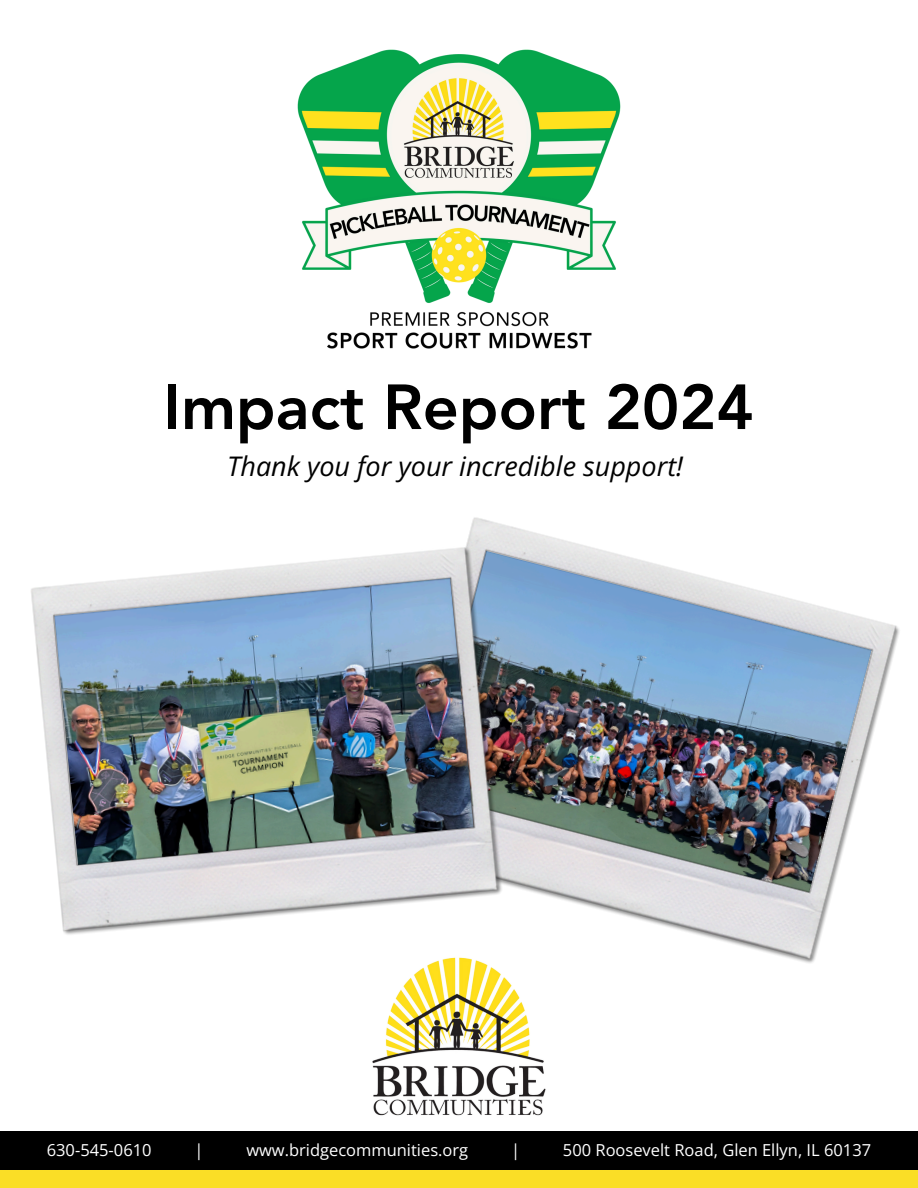
<style>
.page{position:relative;width:918px;height:1188px;background:#fff}
.page>*{position:absolute;margin:0;border:0;box-sizing:border-box;transform-origin:0 0}
.t1{font:800 63px "Avenir LT Pro";color:#000}
.t2{font:italic 27px "Open Sans";color:#000}
.t3{font:16.5px "Open Sans";color:#fff}
</style>
<div class="page">
<img style="left:466px;top:517px;width:434px;height:446px">
<img style="left:31px;top:544px;width:474px;height:393px">
<img style="left:372px;top:951px;width:181px;height:165px">
<div style="left:0;top:1132px;width:918px;height:56px;background:#000"></div>
<div style="left:0;top:1170px;width:918px;height:18px;background:#fade26"></div>
<img style="left:297px;top:49px;width:324px;height:300px">
<p class="t1" style="left:164px;top:381px;width:592px">Impact Report 2024</p>
<p class="t2" style="left:227px;top:447px;width:458px">Thank you for your incredible support!</p>
<p class="t3" style="left:47px;top:1138px;width:106px">630-545-0610</p>
<p class="t3" style="left:195px;top:1138px;width:11px">|</p>
<p class="t3" style="left:246px;top:1138px;width:223px">www.bridgecommunities.org</p>
<p class="t3" style="left:511px;top:1138px;width:11px">|</p>
<p class="t3" style="left:563px;top:1138px;width:310px">500 Roosevelt Road, Glen Ellyn, IL 60137</p>
</div>
